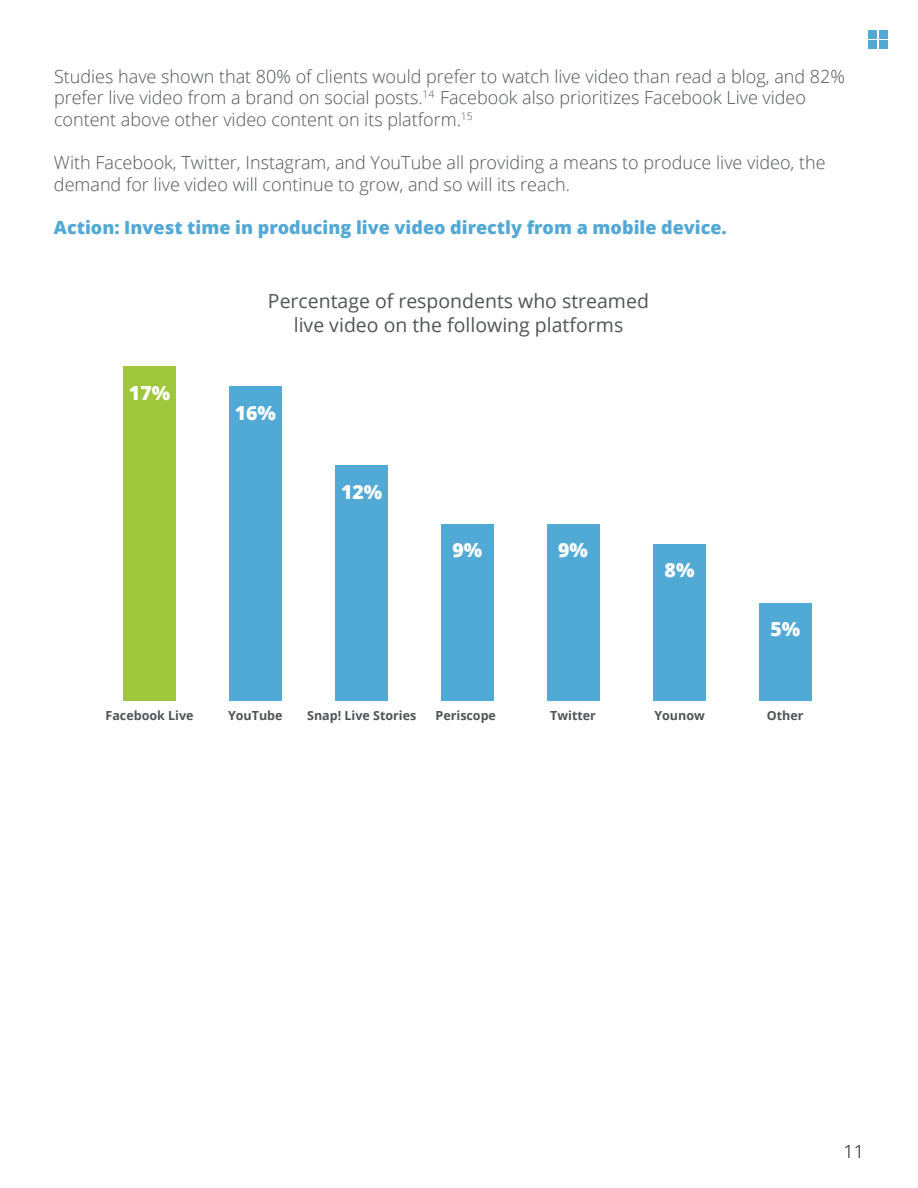
<style>
.page{position:relative;width:918px;height:1188px;background:#fff}
.page>*{position:absolute;margin:0;border:0;box-sizing:border-box;transform-origin:0 0}
.t1{font:19.5px/23.4px "Open Sans";color:#505457;text-align:center}
.t2{font:800 19.5px "Open Sans";color:#fff}
.t3{font:300 18px/21.6px "Open Sans";color:#4f5356}
.t4{font:800 18px "Open Sans";color:#53a9d5}
.t5{font:300 18px "Open Sans";color:#000}
.t6{font:700 12.45px "Open Sans";color:#505457}
</style>
<div class="page">
<div style="left:868px;top:30px;width:8px;height:8px;background:#53a9d5"></div>
<div style="left:868px;top:41px;width:8px;height:8px;background:#53a9d5"></div>
<div style="left:880px;top:30px;width:8px;height:8px;background:#53a9d5"></div>
<div style="left:880px;top:41px;width:8px;height:8px;background:#53a9d5"></div>
<div style="left:124px;top:366px;width:52px;height:335px;background:#9fc73c"></div>
<div style="left:229px;top:386px;width:52px;height:315px;background:#51a9d5"></div>
<div style="left:336px;top:465px;width:52px;height:236px;background:#51a9d5"></div>
<div style="left:441px;top:524px;width:52px;height:177px;background:#51a9d5"></div>
<div style="left:547px;top:524px;width:52px;height:177px;background:#51a9d5"></div>
<div style="left:654px;top:544px;width:52px;height:157px;background:#51a9d5"></div>
<div style="left:759px;top:603px;width:52px;height:98px;background:#51a9d5"></div>
<p class="t3" style="left:54px;top:65px;width:793px">Studies have shown that 80% of clients would prefer to watch live video than read a blog, and 82% prefer live video from a brand on social posts.<sup>14</sup> Facebook also prioritizes Facebook Live video content above other video content on its platform.<sup>15</sup></p>
<p class="t3" style="left:54px;top:151px;width:773px">With Facebook, Twitter, Instagram, and YouTube all providing a means to produce live video, the demand for live video will continue to grow, and so will its reach.</p>
<p class="t4" style="left:54px;top:214px;width:674px">Action: Invest time in producing live video directly from a mobile device.</p>
<p class="t2" style="left:129px;top:378px;width:43px">17%</p>
<p class="t1" style="left:268px;top:289px;width:382px">Percentage of respondents who streamed live video on the following platforms</p>
<p class="t2" style="left:235px;top:398px;width:43px">16%</p>
<p class="t2" style="left:341px;top:477px;width:43px">12%</p>
<p class="t2" style="left:453px;top:536px;width:31px">9%</p>
<p class="t2" style="left:558px;top:536px;width:31px">9%</p>
<p class="t2" style="left:665px;top:555px;width:31px">8%</p>
<p class="t2" style="left:770px;top:614px;width:31px">5%</p>
<p class="t6" style="left:106px;top:706px;width:90px">Facebook Live</p>
<p class="t6" style="left:228px;top:706px;width:56px">YouTube</p>
<p class="t6" style="left:307px;top:706px;width:111px">Snap! Live Stories</p>
<p class="t6" style="left:436px;top:706px;width:62px">Periscope</p>
<p class="t6" style="left:550px;top:706px;width:47px">Twitter</p>
<p class="t6" style="left:654px;top:706px;width:52px">Younow</p>
<p class="t6" style="left:767px;top:706px;width:38px">Other</p>
<p class="t5" style="left:843px;top:1139px;width:22px">11</p>
</div>
